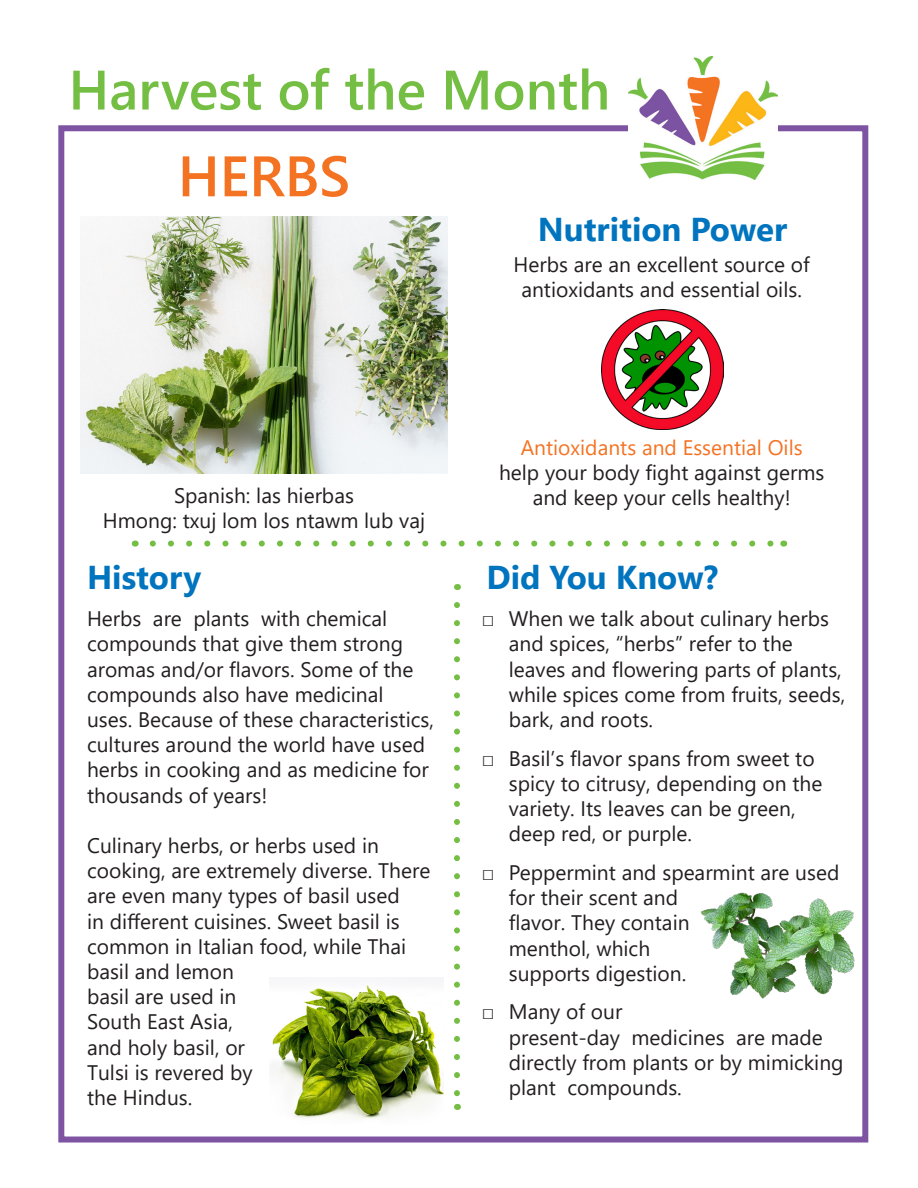
<style>
.page{position:relative;width:918px;height:1188px;background:#fff}
.page>*{position:absolute;margin:0;border:0;box-sizing:border-box;transform-origin:0 0}
.t1{font:600 57px "Segoe UI";color:#f47323}
.t2{font:600 55.5px "Segoe UI";color:#74bf43}
.t3{font:700 33px "Segoe UI";color:#0074be}
.t4{font:21px/25.2px "Segoe UI";color:#231f20}
.t5{font:21px "Segoe UI";color:#f47323}
.s1{font-family:"Arial"}
</style>
<div class="page">
<div style="left:58px;top:125px;width:810px;height:1018px;border:6px solid #7e54a2"></div>
<img style="left:628px;top:56px;width:149px;height:124px">
<img style="left:80px;top:216px;width:368px;height:257px">
<svg style="left:454px;top:605px;width:6px;height:492px"></svg>
<svg style="left:153px;top:541px;width:621px;height:6px"></svg>
<img style="left:271px;top:977px;width:173px;height:142px">
<img style="left:602px;top:310px;width:121px;height:119px">
<img style="left:700px;top:892px;width:155px;height:107px">
<p class="t2" style="left:69px;top:37px;width:543px">Harvest of the Month</p>
<p class="t1" style="left:178px;top:122px;width:174px">HERBS</p>
<p class="t3" style="left:538px;top:198px;width:251px">Nutrition Power</p>
<p class="t4" style="left:514px;top:250px;width:298px">Herbs are an excellent source of</p>
<p class="t4" style="left:521px;top:275px;width:282px">antioxidants and essential oils.</p>
<p class="t4" style="left:174px;top:481px;width:181px">Spanish: las hierbas</p>
<p class="t4" style="left:103px;top:507px;width:324px">Hmong: txuj lom los ntawm lub vaj</p>
<p class="t3" style="left:87px;top:546px;width:116px">History</p>
<p class="t4" style="left:87px;top:604px;width:348px">Herbs are plants with chemical compounds that give them strong aromas and/or flavors. Some of the compounds also have medicinal uses. Because of these characteristics, cultures around the world have used herbs in cooking and as medicine for thousands of years!</p>
<p class="t4" style="left:87px;top:831px;width:345px">Culinary herbs, or herbs used in cooking, are extremely diverse. There are even many types of basil used<br>in different cuisines. Sweet basil is common in Italian food, while Thai basil and lemon<br>basil are used in<br>South East Asia,<br>and holy basil, or<br>Tulsi is revered by<br>the Hindus.</p>
<p class="t5" style="left:521px;top:428px;width:284px">Antioxidants and Essential Oils</p>
<p class="t4" style="left:499px;top:458px;width:327px">help your body fight against germs</p>
<p class="t4" style="left:533px;top:483px;width:259px">and keep your cells healthy!</p>
<p class="t3" style="left:486px;top:546px;width:233px">Did You Know?</p>
<p class="t4" style="left:509px;top:604px;width:338px;text-indent:-27px"><span class="s1">□</span> When we talk about culinary herbs and spices, “herbs” refer to the leaves and flowering parts of plants, while spices come from fruits, seeds, bark, and roots.</p>
<p class="t4" style="left:509px;top:744px;width:315px;text-indent:-27px"><span class="s1">□</span> Basil’s flavor spans from sweet to spicy to citrusy, depending on the variety. Its leaves can be green, deep red, or purple.</p>
<p class="t4" style="left:509px;top:858px;width:332px;text-indent:-27px"><span class="s1">□</span> Peppermint and spearmint are used for their scent and<br>flavor. They contain<br>menthol, which<br>supports digestion.</p>
<p class="t4" style="left:509px;top:998px;width:336px;text-indent:-27px"><span class="s1">□</span> Many of our<br>present-day medicines are made directly from plants or by mimicking plant compounds.</p>
</div>
